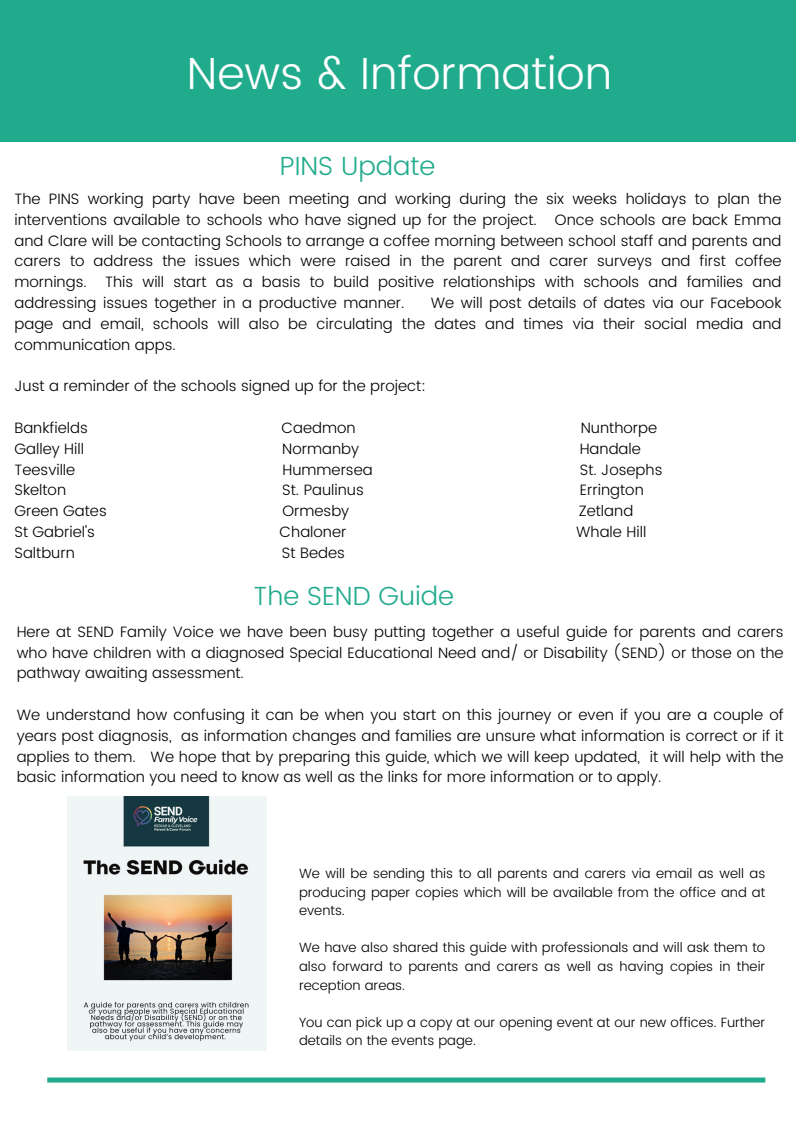
<style>
.page{position:relative;width:796px;height:1125px;background:#fff}
.page>*{position:absolute;margin:0;border:0;box-sizing:border-box;transform-origin:0 0}
.t1{font:300 45px "Poppins";color:#fff}
.t2{font:300 26.25px "Poppins";color:#21ab8d}
.t3{font:300 15px/20.9px "Poppins";color:#000;text-align:justify}
.t4{font:300 13.35px/18.6px "Poppins";color:#000;text-align:justify}
</style>
<div class="page">
<div style="left:0;top:0;width:795px;height:132px;background:#21ab8d"></div>
<div style="left:0;top:9px;width:795px;height:132px;background:#21ab8d"></div>
<div style="left:47px;top:1078px;width:718px;height:5px;background:#21ab8d"></div>
<img style="left:67px;top:797px;width:199px;height:253px">
<h2 class="t1" style="left:187px;top:47px;width:427px">News &amp; Information</h2>
<h3 class="t2" style="left:280px;top:150px;width:157px">PINS Update</h3>
<p class="t3" style="left:14px;top:188px;width:768px">The PINS working party have been meeting and working during the six weeks holidays to plan the interventions available to schools who have signed up for the project. Once schools are back Emma and Clare will be contacting Schools to arrange a coffee morning between school staff and parents and carers to address the issues which were raised in the parent and carer surveys and first coffee mornings. This will start as a basis to build positive relationships with schools and families and addressing issues together in a productive manner.</p>
<p class="t3" style="left:14px;top:292px;width:768px;text-indent:416px">We will post details of dates via our Facebook page and email, schools will also be circulating the dates and times via their social media and communication apps.</p>
<p class="t3" style="left:14px;top:376px;width:413px">Just a reminder of the schools signed up for the project:</p>
<p class="t3" style="left:14px;top:417px;width:75px">Bankfields</p>
<p class="t3" style="left:281px;top:417px;width:76px">Caedmon</p>
<p class="t3" style="left:580px;top:417px;width:78px">Nunthorpe</p>
<p class="t3" style="left:14px;top:438px;width:71px">Galley Hill</p>
<p class="t3" style="left:282px;top:438px;width:78px">Normanby</p>
<p class="t3" style="left:579px;top:438px;width:63px">Handale</p>
<p class="t3" style="left:14px;top:459px;width:62px">Teesville</p>
<p class="t3" style="left:282px;top:459px;width:92px">Hummersea</p>
<p class="t3" style="left:579px;top:459px;width:84px">St. Josephs</p>
<p class="t3" style="left:14px;top:480px;width:53px">Skelton</p>
<p class="t3" style="left:282px;top:480px;width:83px">St. Paulinus</p>
<p class="t3" style="left:579px;top:480px;width:65px">Errington</p>
<p class="t3" style="left:14px;top:501px;width:94px">Green Gates</p>
<p class="t3" style="left:282px;top:501px;width:68px">Ormesby</p>
<p class="t3" style="left:578px;top:501px;width:56px">Zetland</p>
<p class="t3" style="left:14px;top:521px;width:82px">St Gabriel's</p>
<p class="t3" style="left:279px;top:521px;width:68px">Chaloner</p>
<p class="t3" style="left:576px;top:521px;width:72px">Whale Hill</p>
<p class="t3" style="left:14px;top:542px;width:62px">Saltburn</p>
<p class="t3" style="left:282px;top:542px;width:64px">St Bedes</p>
<h3 class="t2" style="left:253px;top:581px;width:202px">The SEND Guide</h3>
<h3 class="t3" style="left:17px;top:621px;width:768px">Here at SEND Family Voice we have been busy putting together a useful guide for parents and carers who have children with a diagnosed Special Educational Need and/ or Disability (SEND) or those on the pathway awaiting assessment.</h3>
<h2 class="t3" style="left:17px;top:704px;width:768px">We understand how confusing it can be when you start on this journey or even if you are a couple of years post diagnosis, as information changes and families are unsure what information is correct or if it applies to them. We hope that by preparing this guide, which we will keep updated, it will help with the basic information you need to know as well as the links for more information or to apply.</h2>
<h3 class="t4" style="left:299px;top:864px;width:467px">We will be sending this to all parents and carers via email as well as producing paper copies which will be available from the office and at events.</h3>
<h3 class="t4" style="left:299px;top:939px;width:467px">We have also shared this guide with professionals and will ask them to also forward to parents and carers as well as having copies in their reception areas.</h3>
<p class="t4" style="left:299px;top:1013px;width:467px">You can pick up a copy at our opening event at our new offices. Further details on the events page.</p>
</div>
